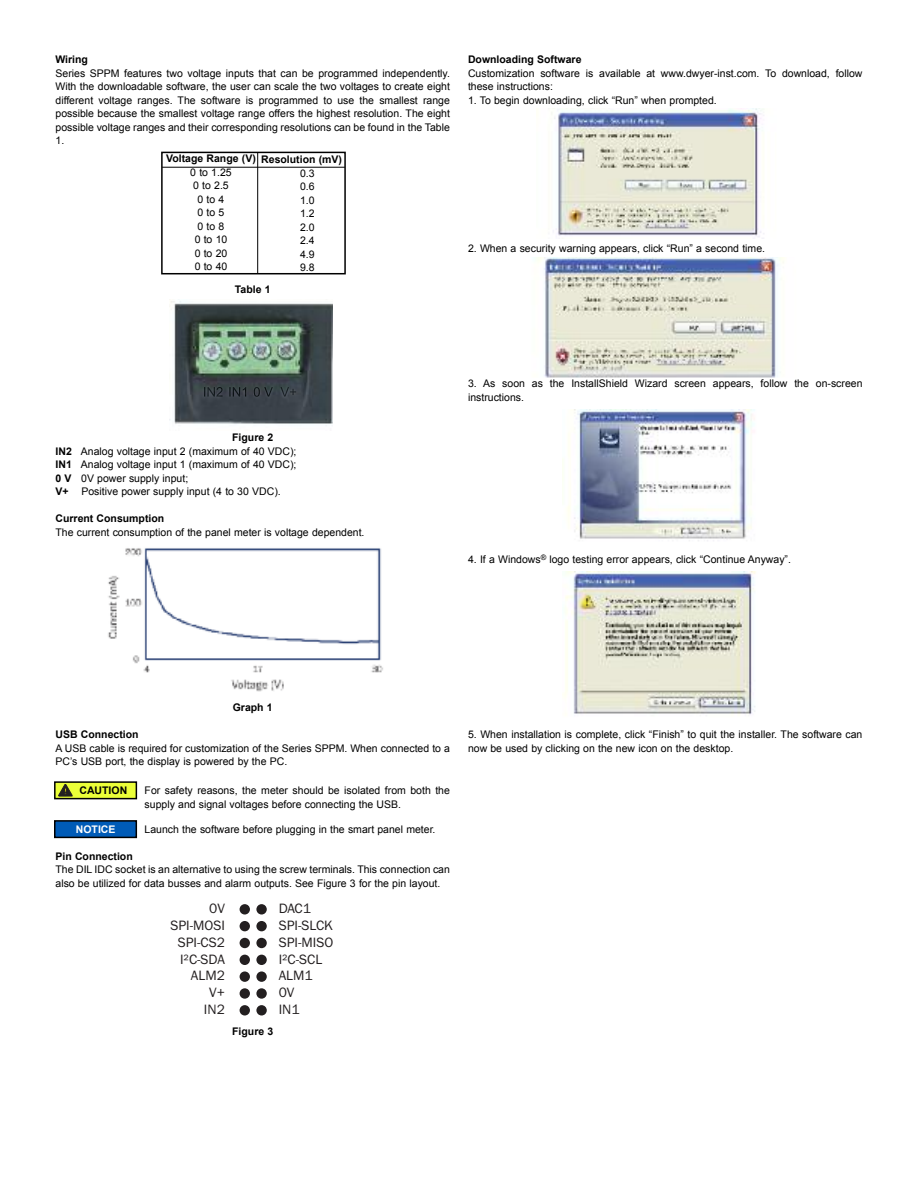
<style>
.page{position:relative;width:918px;height:1188px;background:#fff}
.page>*{position:absolute;margin:0;border:0;box-sizing:border-box;transform-origin:0 0}
.t1{font:14.1px/16.8px "Franklin Gothic";color:#231f20}
.t2{font:10.5px/13.5px "Arial";color:#000}
.t3{font:700 10.5px "Arial";color:#000}
.t4{font:700 10.5px "Arial";color:#fff}
.s1{font-weight:700}
</style>
<div class="page">
<div style="left:55px;top:821px;width:81px;height:16px;background:#005bb7"></div>
<div style="left:54px;top:820px;width:83px;height:18px;border:2px solid #000"></div>
<div style="left:240px;top:904px;width:10px;height:11px;background:#231f20;border-radius:50%"></div>
<div style="left:256px;top:904px;width:11px;height:11px;background:#231f20;border-radius:50%"></div>
<div style="left:240px;top:921px;width:10px;height:10px;background:#231f20;border-radius:50%"></div>
<div style="left:256px;top:921px;width:11px;height:10px;background:#231f20;border-radius:50%"></div>
<div style="left:240px;top:938px;width:10px;height:10px;background:#231f20;border-radius:50%"></div>
<div style="left:256px;top:938px;width:11px;height:10px;background:#231f20;border-radius:50%"></div>
<div style="left:240px;top:955px;width:10px;height:10px;background:#231f20;border-radius:50%"></div>
<div style="left:256px;top:955px;width:11px;height:10px;background:#231f20;border-radius:50%"></div>
<div style="left:240px;top:971px;width:10px;height:11px;background:#231f20;border-radius:50%"></div>
<div style="left:256px;top:971px;width:11px;height:11px;background:#231f20;border-radius:50%"></div>
<div style="left:240px;top:988px;width:10px;height:11px;background:#231f20;border-radius:50%"></div>
<div style="left:256px;top:988px;width:11px;height:11px;background:#231f20;border-radius:50%"></div>
<div style="left:240px;top:1005px;width:10px;height:11px;background:#231f20;border-radius:50%"></div>
<div style="left:256px;top:1005px;width:11px;height:11px;background:#231f20;border-radius:50%"></div>
<img style="left:551px;top:108px;width:213px;height:129px">
<img style="left:537px;top:257px;width:247px;height:121px">
<img style="left:567px;top:410px;width:187px;height:131px">
<img style="left:564px;top:572px;width:192px;height:143px">
<div style="left:161px;top:152px;width:185px;height:122px;border:2px solid #000"></div>
<hr style="left:257px;top:153px;width:1px;height:121px;background:#000">
<hr style="left:162px;top:167px;width:183px;height:1px;background:#000">
<img style="left:170px;top:301px;width:163px;height:125px">
<img style="left:204px;top:387px;width:19px;height:10px">
<img style="left:229px;top:387px;width:17px;height:10px">
<img style="left:254px;top:387px;width:19px;height:10px">
<img style="left:280px;top:387px;width:16px;height:10px">
<img style="left:108px;top:548px;width:275px;height:143px">
<div style="left:55px;top:782px;width:81px;height:17px;background:#ebff38"></div>
<div style="left:54px;top:781px;width:83px;height:18px;border:2px solid #000"></div>
<svg style="left:58px;top:784px;width:14px;height:12px"></svg>
<p class="t3" style="left:56px;top:54px;width:34px">Wiring</p>
<p class="t2" style="left:56px;top:66px;width:396px;text-align:justify">Series SPPM features two voltage inputs that can be programmed independently.<br>With the downloadable software, the user can scale the two voltages to create eight different voltage ranges. The software is programmed to use the smallest range possible because the smallest voltage range offers the highest resolution. The eight possible voltage ranges and their corresponding resolutions can be found in the Table 1.</p>
<p class="t3" style="left:166px;top:153px;width:91px">Voltage Range (V)</p>
<p class="t2" style="left:190px;top:166px;width:43px;text-align:center">0 to 1.25<br>0 to 2.5<br>0to4<br>0to5<br>0to8<br>0 to 10<br>0 to 20<br>0 to 40</p>
<p class="t3" style="left:261px;top:154px;width:82px">Resolution (mV)</p>
<p class="t2" style="left:300px;top:166px;width:16px;text-align:justify">0.3<br>0.6<br>1.0<br>1.2<br>2.0<br>2.4<br>4.9<br>9.8</p>
<p class="t3" style="left:235px;top:283px;width:37px">Table 1</p>
<p class="t3" style="left:468px;top:54px;width:115px">Downloading Software</p>
<p class="t2" style="left:468px;top:66px;width:396px">Customization software is available at www.dwyer-inst.com. To download, follow these instructions:</p>
<p class="t2" style="left:468px;top:93px;width:250px">1. To begin downloading, click “Run” when prompted.</p>
<p class="t2" style="left:468px;top:242px;width:299px">2. When a security warning appears, click “Run” a second time.</p>
<p class="t2" style="left:56px;top:431px;width:243px;text-indent:177px"><span class="s1">Figure 2<br>IN2</span> Analog voltage input 2 (maximum of 40 VDC); <span class="s1">IN1</span> Analog voltage input 1 (maximum of 40 VDC); <span class="s1">0 V</span> 0V power supply input;<br><span class="s1">V+</span> Positive power supply input (4 to 30 VDC).</p>
<p class="t3" style="left:56px;top:513px;width:110px">Current Consumption</p>
<p class="t2" style="left:56px;top:525px;width:311px">The current consumption of the panel meter is voltage dependent.</p>
<p class="t2" style="left:468px;top:377px;width:396px">3. As soon as the InstallShield Wizard screen appears, follow the on-screen instructions.</p>
<p class="t2" style="left:468px;top:552px;width:324px">4. If a Windows<sup>®</sup> logo testing error appears, click “Continue Anyway”.</p>
<p class="t3" style="left:233px;top:702px;width:41px">Graph 1</p>
<p class="t3" style="left:56px;top:729px;width:85px">USB Connection</p>
<p class="t2" style="left:56px;top:741px;width:396px">A USB cable is required for customization of the Series SPPM. When connected to a<br>PC’s USB port, the display is powered by the PC.</p>
<p class="t3" style="left:79px;top:785px;width:49px">CAUTION</p>
<p class="t4" style="left:76px;top:823px;width:41px">NOTICE</p>
<p class="t2" style="left:145px;top:784px;width:307px">For safety reasons, the meter should be isolated from both the supply and signal voltages before connecting the USB.</p>
<p class="t2" style="left:145px;top:822px;width:292px">Launch the software before plugging in the smart panel meter.</p>
<p class="t3" style="left:56px;top:850px;width:79px">Pin Connection</p>
<p class="t2" style="left:56px;top:863px;width:396px">The DIL IDC socket is an alternative to using the screw terminals. This connection can also be utilized for data busses and alarm outputs. See Figure 3 for the pin layout.</p>
<h1 class="t1" style="left:170px;top:900px;width:56px;text-align:right">0V<br>SPI-MOSI<br>SPI-CS2<br>I²C-SDA<br>ALM2<br>V+<br>IN2</h1>
<h1 class="t1" style="left:279px;top:900px;width:56px">DAC1<br>SPI-SLCK<br>SPI-MISO<br>I²C-SCL<br>ALM1<br>0V<br>IN1</h1>
<p class="t3" style="left:232px;top:1026px;width:43px">Figure 3</p>
<p class="t2" style="left:468px;top:728px;width:396px">5. When installation is complete, click “Finish” to quit the installer. The software can now be used by clicking on the new icon on the desktop.</p>
</div>
